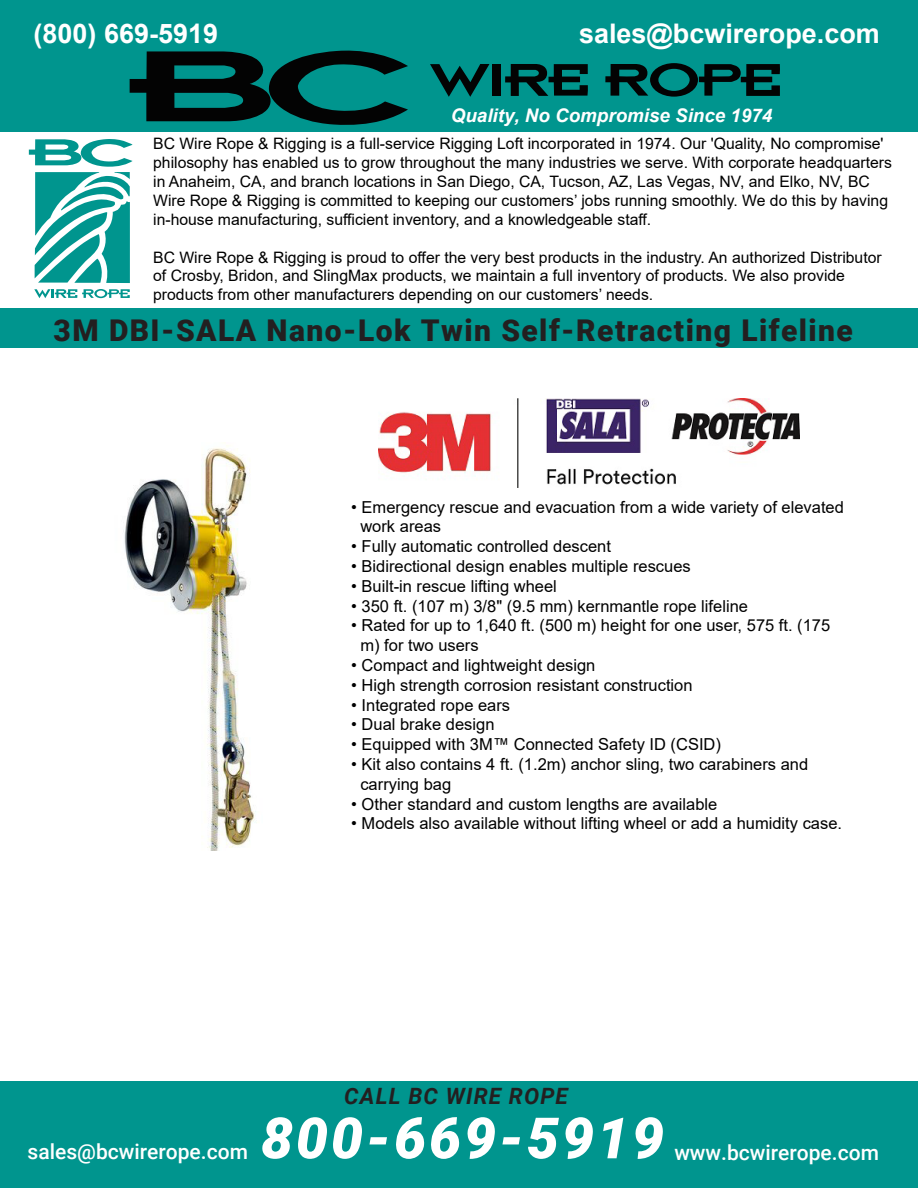
<style>
.page{position:relative;width:918px;height:1188px;background:#fff}
.page>*{position:absolute;margin:0;border:0;box-sizing:border-box;transform-origin:0 0}
.t1{font:italic 900 57px "Roboto";letter-spacing:.05em;color:#fff}
.t2{font:900 30px "Roboto";letter-spacing:.05em;color:#231f20}
.t3{font:700 27px "Arial";color:#fff}
.t4{font:italic 700 22.5px "Roboto";letter-spacing:.05em;color:#231f20}
.t5{font:500 21px "Roboto";color:#fff}
.t6{font:italic 700 18.75px "Arial";color:#fff}
.t7{font:16.5px/19.8px "Arial";color:#000}
.t8{font:15.75px/18.9px "Arial";color:#000}
</style>
<div class="page">
<div style="left:0;top:309px;width:918px;height:39px;background:#00958e"></div>
<svg style="left:29px;top:139px;width:104px;height:144px"></svg>
<svg style="left:34px;top:289px;width:96px;height:9px"></svg>
<div style="left:0;top:1081px;width:918px;height:107px;background:#00958e"></div>
<div style="left:0;top:0;width:918px;height:132px;background:#00958e"></div>
<svg style="left:130px;top:50px;width:278px;height:75px"></svg>
<svg style="left:430px;top:64px;width:59px;height:33px"></svg>
<div style="left:493px;top:64px;width:8px;height:32px;background:#030303"></div>
<svg style="left:505px;top:64px;width:83px;height:32px"></svg>
<svg style="left:605px;top:63px;width:175px;height:34px"></svg>
<img style="left:378px;top:399px;width:421px;height:88px">
<img style="left:123px;top:445px;width:133px;height:405px">
<h3 class="t3" style="left:33px;top:15px;width:186px">(800) 669-5919</h3>
<h3 class="t3" style="left:579px;top:15px;width:302px">sales@bcwirerope.com</h3>
<p class="t6" style="left:451px;top:103px;width:323px">Quality, No Compromise Since 1974</p>
<p class="t8" style="left:153px;top:134px;width:740px">BC Wire Rope &amp; Rigging is a full-service Rigging Loft incorporated in 1974. Our 'Quality, No compromise' philosophy has enabled us to grow throughout the many industries we serve. With corporate headquarters in Anaheim, CA, and branch locations in San Diego, CA, Tucson, AZ, Las Vegas, NV, and Elko, NV, BC Wire Rope &amp; Rigging is committed to keeping our customers’ jobs running smoothly. We do this by having in-house manufacturing, sufficient inventory, and a knowledgeable staff.</p>
<p class="t8" style="left:153px;top:247px;width:730px">BC Wire Rope &amp; Rigging is proud to offer the very best products in the industry. An authorized Distributor of Crosby, Bridon, and SlingMax products, we maintain a full inventory of products. We also provide products from other manufacturers depending on our customers’ needs.</p>
<h2 class="t2" style="left:54px;top:309px;width:801px">3M DBI-SALA Nano-Lok Twin Self-Retracting Lifeline</h2>
<p class="t7" style="left:360px;top:497px;width:485px;text-indent:-9px">• Emergency rescue and evacuation from a wide variety of elevated work areas</p>
<p class="t7" style="left:351px;top:536px;width:261px">• Fully automatic controlled descent</p>
<p class="t7" style="left:351px;top:556px;width:341px">• Bidirectional design enables multiple rescues</p>
<p class="t7" style="left:351px;top:576px;width:207px">• Built-in rescue lifting wheel</p>
<p class="t7" style="left:351px;top:596px;width:398px">• 350 ft. (107 m) 3/8" (9.5 mm) kernmantle rope lifeline</p>
<p class="t7" style="left:360px;top:616px;width:471px;text-indent:-9px">• Rated for up to 1,640 ft. (500 m) height for one user, 575 ft. (175 m) for two users</p>
<p class="t7" style="left:351px;top:655px;width:246px">• Compact and lightweight design</p>
<p class="t7" style="left:351px;top:675px;width:343px">• High strength corrosion resistant construction</p>
<p class="t7" style="left:351px;top:695px;width:160px">• Integrated rope ears</p>
<p class="t7" style="left:351px;top:715px;width:145px">• Dual brake design</p>
<p class="t7" style="left:351px;top:734px;width:371px">• Equipped with 3M™ Connected Safety ID (CSID)</p>
<p class="t7" style="left:360px;top:754px;width:449px;text-indent:-9px">• Kit also contains 4 ft. (1.2m) anchor sling, two carabiners and carrying bag</p>
<p class="t7" style="left:351px;top:794px;width:368px">• Other standard and custom lengths are available</p>
<p class="t7" style="left:351px;top:814px;width:492px">• Models also available without lifting wheel or add a humidity case.</p>
<h3 class="t5" style="left:28px;top:1136px;width:222px">sales@bcwirerope.com</h3>
<h3 class="t4" style="left:344px;top:1080px;width:225px">CALL BC WIRE ROPE</h3>
<h1 class="t1" style="left:261px;top:1098px;width:405px">800-669-5919</h1>
<h3 class="t5" style="left:674px;top:1138px;width:206px">www.bcwirerope.com</h3>
</div>
